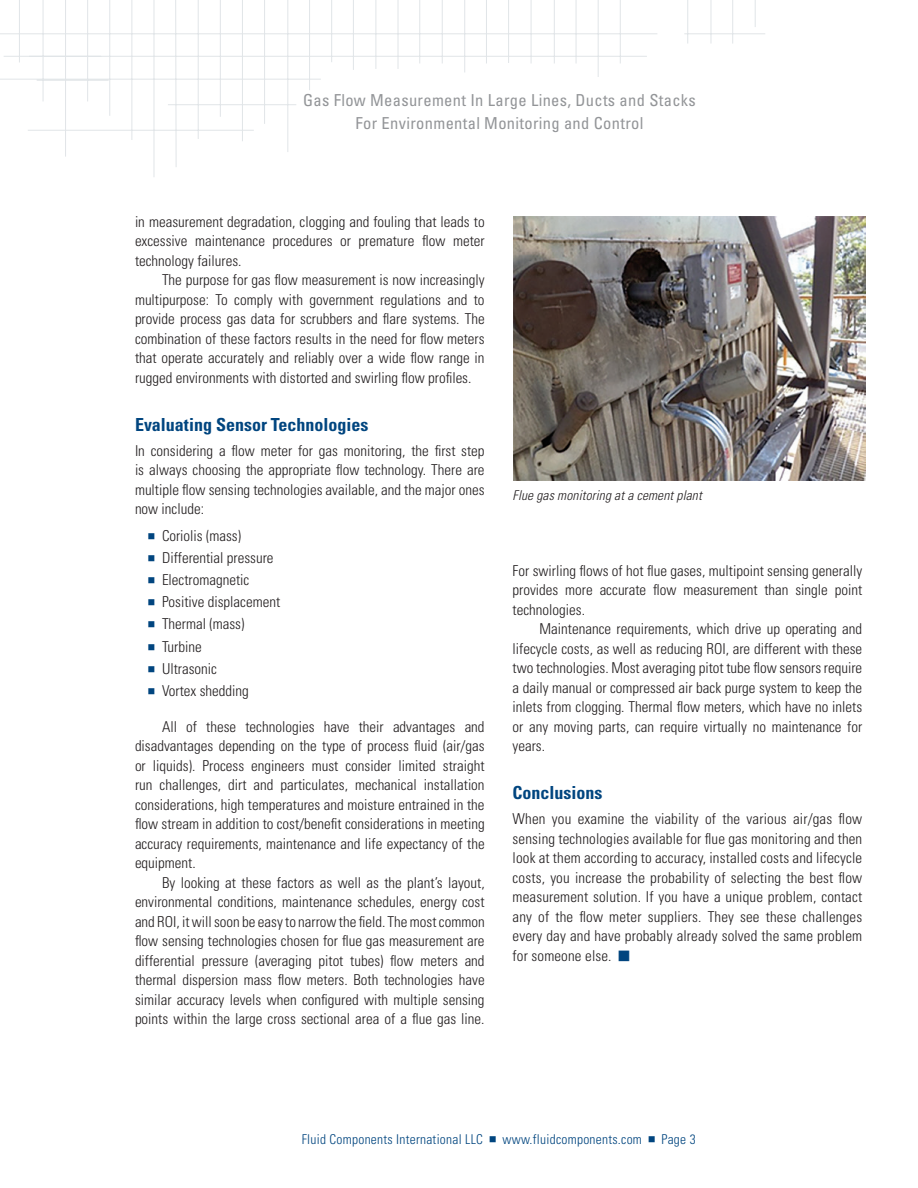
<style>
.page{position:relative;width:918px;height:1188px;background:#fff}
.page>*{position:absolute;margin:0;border:0;box-sizing:border-box;transform-origin:0 0}
.t1{font:700 condensed 18px "Univers LT Std";color:#01457f}
.t2{font:condensed 16.5px/22.2px "Univers LT Std";letter-spacing:.02em;color:#939598;text-align:center}
.t3{font:300 condensed 15px/19.5px "Univers LT Std";color:#231f20;text-align:justify}
.t4{font:300 condensed 13.5px "Univers LT Std";letter-spacing:.02em;color:#01457f}
.t5{font:italic 300 condensed 13.5px "Univers LT Std";letter-spacing:.01em;color:#231f20}
</style>
<div class="page">
<svg style="left:0;top:0;width:765px;height:177px"></svg>
<img style="left:513px;top:216px;width:352px;height:264px">
<p class="t2" style="left:303px;top:89px;width:394px">Gas Flow Measurement In Large Lines, Ducts and Stacks<br>For Environmental Monitoring and Control</p>
<p class="t3" style="left:135px;top:212px;width:351px">in measurement degradation, clogging and fouling that leads to excessive maintenance procedures or premature fow meter technology failures.</p>
<p class="t3" style="left:135px;top:270px;width:351px;text-indent:27px">The purpose for gas fow measurement is now increasingly multipurpose: To comply with government regulations and to provide process gas data for scrubbers and fare systems. The combination of these factors results in the need for fow meters that operate accurately and reliably over a wide fow range in rugged environments with distorted and swirling fow profles.</p>
<p class="t1" style="left:135px;top:413px;width:235px">Evaluating Sensor Technologies</p>
<p class="t3" style="left:135px;top:441px;width:351px">In considering a fow meter for gas monitoring, the frst step is always choosing the appropriate fow technology. There are multiple fow sensing technologies available, and the major ones now include:</p>
<p class="t3" style="left:162px;top:525px;width:81px">Coriolis (mass)</p>
<p class="t3" style="left:162px;top:548px;width:113px">Differential pressure</p>
<p class="t3" style="left:162px;top:570px;width:89px">Electromagnetic</p>
<p class="t3" style="left:162px;top:592px;width:120px">Positive displacement</p>
<p class="t3" style="left:162px;top:614px;width:84px">Thermal (mass)</p>
<p class="t3" style="left:162px;top:636px;width:41px">Turbine</p>
<p class="t3" style="left:162px;top:659px;width:56px">Ultrasonic</p>
<p class="t3" style="left:162px;top:681px;width:88px">Vortex shedding</p>
<p class="t3" style="left:135px;top:717px;width:351px;text-indent:27px">All of these technologies have their advantages and disadvantages depending on the type of process fuid (air/gas or liquids). Process engineers must consider limited straight run challenges, dirt and particulates, mechanical installation considerations, high temperatures and moisture entrained in the fow stream in addition to cost/beneft considerations in meeting accuracy requirements, maintenance and life expectancy of the equipment.</p>
<p class="t3" style="left:135px;top:873px;width:351px;text-indent:27px">By looking at these factors as well as the plant’s layout, environmental conditions, maintenance schedules, energy cost and ROI, it will soon be easy to narrow the feld. The most common fow sensing technologies chosen for fue gas measurement are differential pressure (averaging pitot tubes) fow meters and thermal dispersion mass fow meters. Both technologies have similar accuracy levels when confgured with multiple sensing points within the large cross sectional area of a fue gas line.</p>
<p class="t5" style="left:513px;top:487px;width:191px">Flue gas monitoring at a cement plant</p>
<p class="t3" style="left:513px;top:561px;width:351px">For swirling fows of hot fue gases, multipoint sensing generally provides more accurate fow measurement than single point technologies.</p>
<p class="t3" style="left:513px;top:619px;width:351px;text-indent:27px">Maintenance requirements, which drive up operating and lifecycle costs, as well as reducing ROI, are different with these two technologies. Most averaging pitot tube fow sensors require a daily manual or compressed air back purge system to keep the inlets from clogging. Thermal fow meters, which have no inlets or any moving parts, can require virtually no maintenance for years.</p>
<p class="t1" style="left:513px;top:782px;width:91px">Conclusions</p>
<p class="t3" style="left:513px;top:809px;width:351px">When you examine the viability of the various air/gas fow sensing technologies available for fue gas monitoring and then look at them according to accuracy, installed costs and lifecycle costs, you increase the probability of selecting the best fow measurement solution. If you have a unique problem, contact any of the fow meter suppliers. They see these challenges every day and have probably already solved the same problem for someone else.</p>
<p class="t4" style="left:302px;top:1131px;width:183px">Fluid Components International LLC</p>
<p class="t4" style="left:503px;top:1131px;width:141px">www.fluidcomponents.com</p>
<p class="t4" style="left:661px;top:1131px;width:36px">Page 3</p>
</div>
